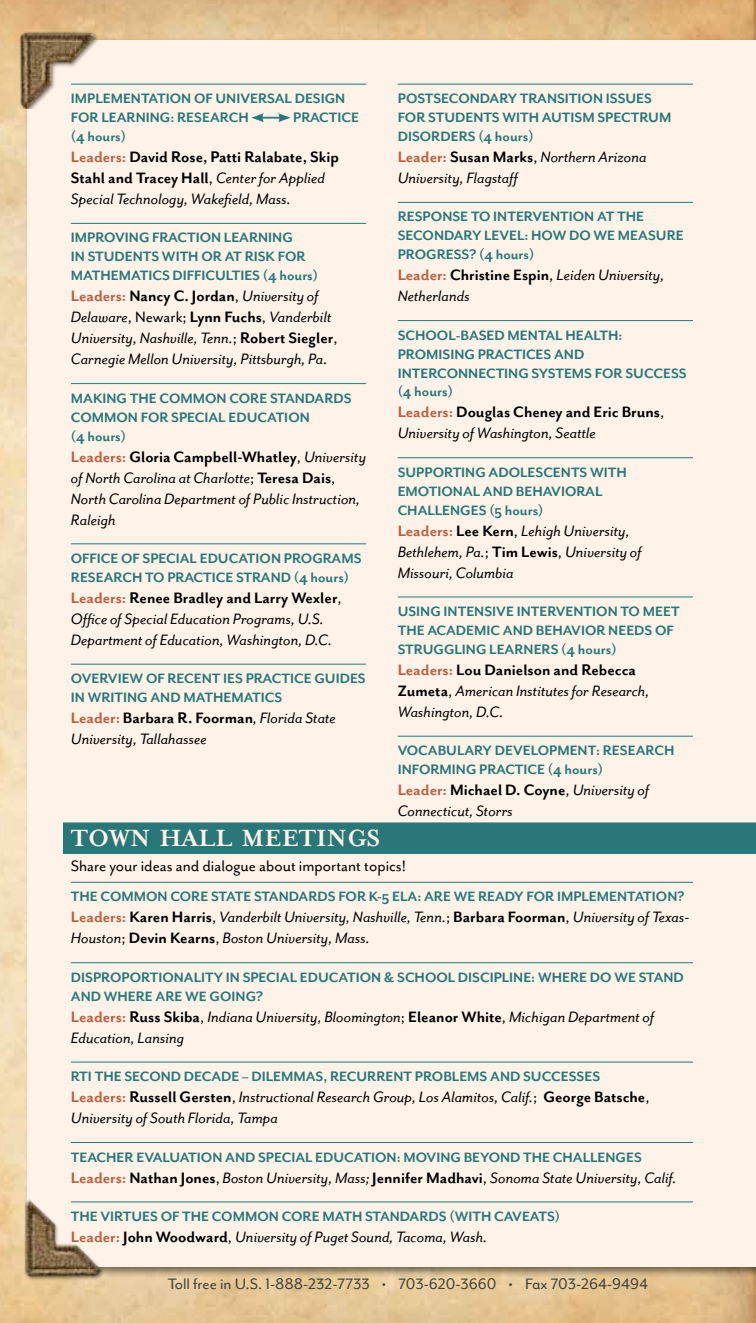
<style>
.page{position:relative;width:756px;height:1323px;background:#fff}
.page>*{position:absolute;margin:0;border:0;box-sizing:border-box;transform-origin:0 0}
.t1{font:700 26.95px "Mrs Eaves";color:#fff3e9}
.t2{font:17.5px/21px "Mr Eaves San RI";color:#000}
.t3{font:17.5px/21px "Mr Eaves San B";color:#000}
.t4{font:17.5px "Mr Eaves San Alt R";color:#3d413c}
.t5{font:17.5px "Mr Eaves San R";color:#000}
.t6{font:15.75px/18.9px "Mr Eaves San B";color:#297779}
.s1{color:#ba6041}
.s2{font-family:"Mr Eaves San R"}
.s3{font-family:"Mr Eaves San RI"}
.s4{font-family:"Mr Eaves San B"}
.s5{font-family:"Mr Eaves San B";color:#ba6041}
</style>
<div class="page">
<img style="left:0;top:0;width:756px;height:1323px">
<div style="left:28px;top:41px;width:728px;height:1226px;background:#fff3e9"></div>
<img style="left:17px;top:1192px;width:93px;height:90px">
<img style="left:12px;top:19px;width:93px;height:90px">
<hr style="left:71px;top:84px;width:295px;height:1px;background:#297779">
<hr style="left:71px;top:223px;width:295px;height:1px;background:#297779">
<hr style="left:71px;top:383px;width:295px;height:1px;background:#297779">
<hr style="left:71px;top:544px;width:295px;height:1px;background:#297779">
<hr style="left:71px;top:664px;width:295px;height:1px;background:#297779">
<hr style="left:261px;top:117px;width:20px;height:2px;background:#297779">
<svg style="left:251px;top:113px;width:13px;height:9px"></svg>
<svg style="left:278px;top:113px;width:13px;height:9px"></svg>
<hr style="left:398px;top:84px;width:295px;height:1px;background:#297779">
<hr style="left:398px;top:202px;width:295px;height:1px;background:#297779">
<hr style="left:398px;top:320px;width:295px;height:1px;background:#297779">
<hr style="left:398px;top:457px;width:295px;height:1px;background:#297779">
<hr style="left:398px;top:597px;width:295px;height:1px;background:#297779">
<hr style="left:398px;top:736px;width:295px;height:1px;background:#297779">
<div style="left:63px;top:822px;width:693px;height:32px;background:#297779"></div>
<hr style="left:71px;top:882px;width:622px;height:1px;background:#297779">
<hr style="left:71px;top:962px;width:622px;height:1px;background:#297779">
<hr style="left:71px;top:1062px;width:622px;height:1px;background:#297779">
<hr style="left:71px;top:1142px;width:622px;height:1px;background:#297779">
<hr style="left:71px;top:1202px;width:622px;height:1px;background:#297779">
<p class="t6" style="left:71px;top:89px;width:276px">IMPLEMENTATION OF UNIVERSAL DESIGN<br>FOR LEARNING: RESEARCH</p>
<p class="t6" style="left:293px;top:108px;width:67px">PRACTICE</p>
<p class="t6" style="left:71px;top:127px;width:57px">(4 hours)</p>
<p class="t3" style="left:71px;top:146px;width:270px"><span class="s1">Leaders:</span> David Rose, Patti Ralabate, Skip<br>Stahl and Tracey Hall<span class="s2">,</span> <span class="s3">Center for Applied</span></p>
<p class="t2" style="left:71px;top:188px;width:221px">Special Technology, Wakefield, Mass.</p>
<p class="t6" style="left:71px;top:228px;width:249px">IMPROVING FRACTION LEARNING<br>IN STUDENTS WITH OR AT RISK FOR<br>MATHEMATICS DIFFICULTIES (4 hours)</p>
<p class="t3" style="left:71px;top:286px;width:249px"><span class="s1">Leaders:</span> Nancy C. Jordan<span class="s2">,</span> <span class="s3">University of</span></p>
<p class="t2" style="left:71px;top:307px;width:268px">Delaware<span class="s2">, Newark;</span> <span class="s4">Lynn Fuchs</span><span class="s2">,</span> Vanderbilt<br>University, Nashville, Tenn.<span class="s2">;</span> <span class="s4">Robert Siegler</span><span class="s2">,<br></span>Carnegie Mellon University, Pittsburgh, Pa.</p>
<p class="t6" style="left:71px;top:389px;width:282px">MAKING THE COMMON CORE STANDARDS<br>COMMON FOR SPECIAL EDUCATION<br>(4 hours)</p>
<p class="t3" style="left:71px;top:446px;width:297px"><span class="s1">Leaders:</span> Gloria Campbell-Whatley<span class="s2">,</span> <span class="s3">University</span></p>
<p class="t2" style="left:71px;top:467px;width:291px">of North Carolina at Charlotte<span class="s2">;</span> <span class="s4">Teresa Dais</span><span class="s2">,<br></span>North Carolina Department of Public Instruction,<br>Raleigh</p>
<p class="t6" style="left:71px;top:549px;width:292px">OFFICE OF SPECIAL EDUCATION PROGRAMS<br>RESEARCH TO PRACTICE STRAND (4 hours)</p>
<p class="t3" style="left:71px;top:587px;width:272px"><span class="s1">Leaders:</span> Renee Bradley and Larry Wexler<span class="s2">,</span></p>
<p class="t2" style="left:71px;top:608px;width:263px">Office of Special Education Programs, U.S.<br>Department of Education, Washington, D.C.</p>
<p class="t6" style="left:71px;top:669px;width:296px">OVERVIEW OF RECENT IES PRACTICE GUIDES<br>IN WRITING AND MATHEMATICS</p>
<p class="t3" style="left:71px;top:707px;width:267px"><span class="s1">Leader:</span> Barbara R. Foorman<span class="s3">, Florida State</span></p>
<p class="t2" style="left:71px;top:729px;width:137px">University, Tallahassee</p>
<p class="t6" style="left:398px;top:89px;width:275px">POSTSECONDARY TRANSITION ISSUES<br>FOR STUDENTS WITH AUTISM SPECTRUM<br>DISORDERS (4 hours)</p>
<p class="t2" style="left:398px;top:146px;width:251px"><span class="s5">Leader:</span> <span class="s4">Susan Marks</span><span class="s2">,</span> Northern Arizona<br>University, Flagstaff</p>
<p class="t6" style="left:398px;top:207px;width:288px">RESPONSE TO INTERVENTION AT THE<br>SECONDARY LEVEL: HOW DO WE MEASURE<br>PROGRESS? (4 hours)</p>
<p class="t2" style="left:398px;top:265px;width:268px"><span class="s5">Leader:</span> <span class="s4">Christine Espin</span><span class="s2">,</span> Leiden University,<br>Netherlands</p>
<p class="t6" style="left:398px;top:326px;width:291px">SCHOOL-BASED MENTAL HEALTH:<br>PROMISING PRACTICES AND<br>INTERCONNECTING SYSTEMS FOR SUCCESS (4 hours)</p>
<p class="t3" style="left:398px;top:402px;width:268px"><span class="s1">Leaders:</span> Douglas Cheney and Eric Bruns<span class="s2">,</span></p>
<p class="t2" style="left:398px;top:423px;width:200px">University of Washington, Seattle</p>
<p class="t6" style="left:398px;top:463px;width:231px">SUPPORTING ADOLESCENTS WITH<br>EMOTIONAL AND BEHAVIORAL<br>CHALLENGES (5 hours)</p>
<p class="t2" style="left:398px;top:520px;width:246px"><span class="s5">Leaders:</span> <span class="s4">Lee Kern</span><span class="s2">,</span> Lehigh University,<br>Bethlehem, Pa.<span class="s2">;</span> <span class="s4">Tim Lewis</span><span class="s2">,</span> University of<br>Missouri, Columbia</p>
<p class="t6" style="left:398px;top:602px;width:284px">USING INTENSIVE INTERVENTION TO MEET<br>THE ACADEMIC AND BEHAVIOR NEEDS OF<br>STRUGGLING LEARNERS (4 hours)</p>
<p class="t3" style="left:398px;top:659px;width:240px"><span class="s1">Leaders:</span> Lou Danielson and Rebecca</p>
<p class="t2" style="left:398px;top:680px;width:253px"><span class="s4">Zumeta</span><span class="s2">,</span> American Institutes for Research,<br>Washington, D.C.</p>
<p class="t6" style="left:398px;top:741px;width:278px">VOCABULARY DEVELOPMENT: RESEARCH<br>INFORMING PRACTICE (4 hours)</p>
<p class="t3" style="left:398px;top:779px;width:253px"><span class="s1">Leader:</span> Michael D. Coyne<span class="s2">,</span> <span class="s3">University of</span></p>
<p class="t2" style="left:398px;top:801px;width:117px">Connecticut, Storrs</p>
<h1 class="t1" style="left:71px;top:823px;width:311px">TOWN HALL MEETINGS</h1>
<p class="t5" style="left:71px;top:856px;width:337px">Share your ideas and dialogue about important topics!</p>
<p class="t6" style="left:71px;top:887px;width:615px">THE COMMON CORE STATE STANDARDS FOR K-5 ELA: ARE WE READY FOR IMPLEMENTATION?</p>
<p class="t2" style="left:71px;top:907px;width:620px"><span class="s5">Leaders:</span> <span class="s4">Karen Harris</span><span class="s2">,</span> Vanderbilt University, Nashville, Tenn.<span class="s2">;</span> <span class="s4">Barbara Foorman</span><span class="s2">,</span> University of Texas-<br>Houston<span class="s2">;</span> <span class="s4">Devin Kearns</span><span class="s2">,</span> Boston University, Mass.</p>
<p class="t6" style="left:71px;top:968px;width:615px">DISPROPORTIONALITY IN SPECIAL EDUCATION &amp; SCHOOL DISCIPLINE: WHERE DO WE STAND<br>AND WHERE ARE WE GOING?</p>
<p class="t2" style="left:71px;top:1006px;width:585px"><span class="s5">Leaders:</span> <span class="s4">Russ Skiba</span><span class="s2">,</span> Indiana University, Bloomington<span class="s2">;</span> <span class="s4">Eleanor White</span><span class="s2">,</span> Michigan Department of<br>Education, Lansing</p>
<p class="t6" style="left:71px;top:1067px;width:531px">RTI THE SECOND DECADE – DILEMMAS, RECURRENT PROBLEMS AND SUCCESSES</p>
<p class="t2" style="left:71px;top:1087px;width:580px"><span class="s5">Leaders:</span> <span class="s4">Russell Gersten</span><span class="s2">,</span> Instructional Research Group, Los Alamitos, Calif.<span class="s2">;</span> <span class="s4">George Batsche</span><span class="s2">,<br></span>University of South Florida, Tampa</p>
<p class="t6" style="left:71px;top:1147px;width:573px">TEACHER EVALUATION AND SPECIAL EDUCATION: MOVING BEYOND THE CHALLENGES</p>
<p class="t2" style="left:71px;top:1167px;width:607px"><span class="s5">Leaders:</span> <span class="s4">Nathan Jones</span><span class="s2">,</span> Boston University, Mass; <span class="s4">Jennifer Madhavi</span><span class="s2">,</span> Sonoma State University, Calif.</p>
<p class="t6" style="left:71px;top:1207px;width:491px">THE VIRTUES OF THE COMMON CORE MATH STANDARDS (WITH CAVEATS)</p>
<p class="t2" style="left:71px;top:1226px;width:418px"><span class="s5">Leader:</span> <span class="s4">John Woodward</span><span class="s2">,</span> University of Puget Sound, Tacoma, Wash.</p>
<p class="t4" style="left:168px;top:1274px;width:482px">Toll free in U.S. 1-888-232-7733 • 703-620-3660 • Fax 703-264-9494</p>
</div>
